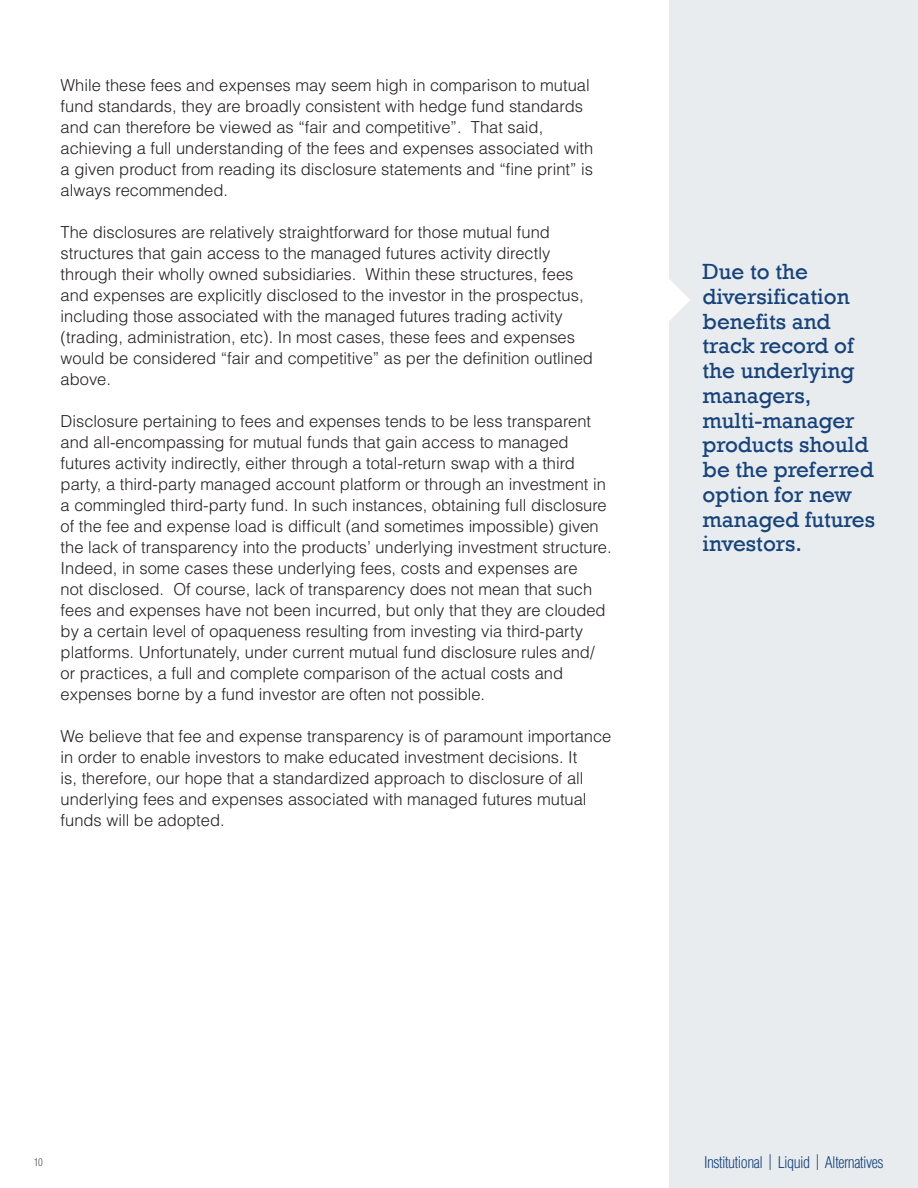
<style>
.page{position:relative;width:918px;height:1188px;background:#fff}
.page>*{position:absolute;margin:0;border:0;box-sizing:border-box;transform-origin:0 0}
.pullquote{font:22.5px/24.8px "Rockwell";color:#16437b}
.Default{font:300 16.5px/21px "Helvetica";color:#231f20}
.t1{font:300 condensed 15.75px "Helvetica";letter-spacing:-.03em;color:#16437b}
.t2{font:300 condensed 10.5px "Helvetica";color:#595856}
</style>
<div class="page">
<div style="left:670px;top:0;width:248px;height:1188px;background:#e3e8eb"></div>
<svg style="left:670px;top:280px;width:20px;height:40px"></svg>
<p class="Default" style="left:61px;top:74px;width:534px">While these fees and expenses may seem high in comparison to mutual fund standards, they are broadly consistent with hedge fund standards and can therefore be viewed as “fair and competitive”. That said, achieving a full understanding of the fees and expenses associated with a given product from reading its disclosure statements and “fine print” is always recommended.</p>
<p class="Default" style="left:61px;top:221px;width:534px">The disclosures are relatively straightforward for those mutual fund structures that gain access to the managed futures activity directly through their wholly owned subsidiaries. Within these structures, fees and expenses are explicitly disclosed to the investor in the prospectus, including those associated with the managed futures trading activity (trading, administration, etc). In most cases, these fees and expenses would be considered “fair and competitive” as per the definition outlined above.</p>
<p class="Default" style="left:61px;top:410px;width:553px">Disclosure pertaining to fees and expenses tends to be less transparent and all-encompassing for mutual funds that gain access to managed futures activity indirectly, either through a total-return swap with a third party, a third-party managed account platform or through an investment in a commingled third-party fund. In such instances, obtaining full disclosure of the fee and expense load is difficult (and sometimes impossible) given the lack of transparency into the products’ underlying investment structure.<br>Indeed, in some cases these underlying fees, costs and expenses are<br>not disclosed. Of course, lack of transparency does not mean that such fees and expenses have not been incurred, but only that they are clouded by a certain level of opaqueness resulting from investing via third-party platforms. Unfortunately, under current mutual fund disclosure rules and/ or practices, a full and complete comparison of the actual costs and expenses borne by a fund investor are often not possible.</p>
<p class="Default" style="left:61px;top:725px;width:552px">We believe that fee and expense transparency is of paramount importance in order to enable investors to make educated investment decisions. It<br>is, therefore, our hope that a standardized approach to disclosure of all underlying fees and expenses associated with managed futures mutual funds will be adopted.</p>
<p class="pullquote" style="left:702px;top:260px;width:174px">Due to the diversification benefits and track record of the underlying managers, multi-manager products should be the preferred option for new managed futures investors.</p>
<p class="t2" style="left:34px;top:1155px;width:11px">10</p>
<p class="t1" style="left:704px;top:1152px;width:181px">Institutional | Liquid | Alternatives</p>
</div>
